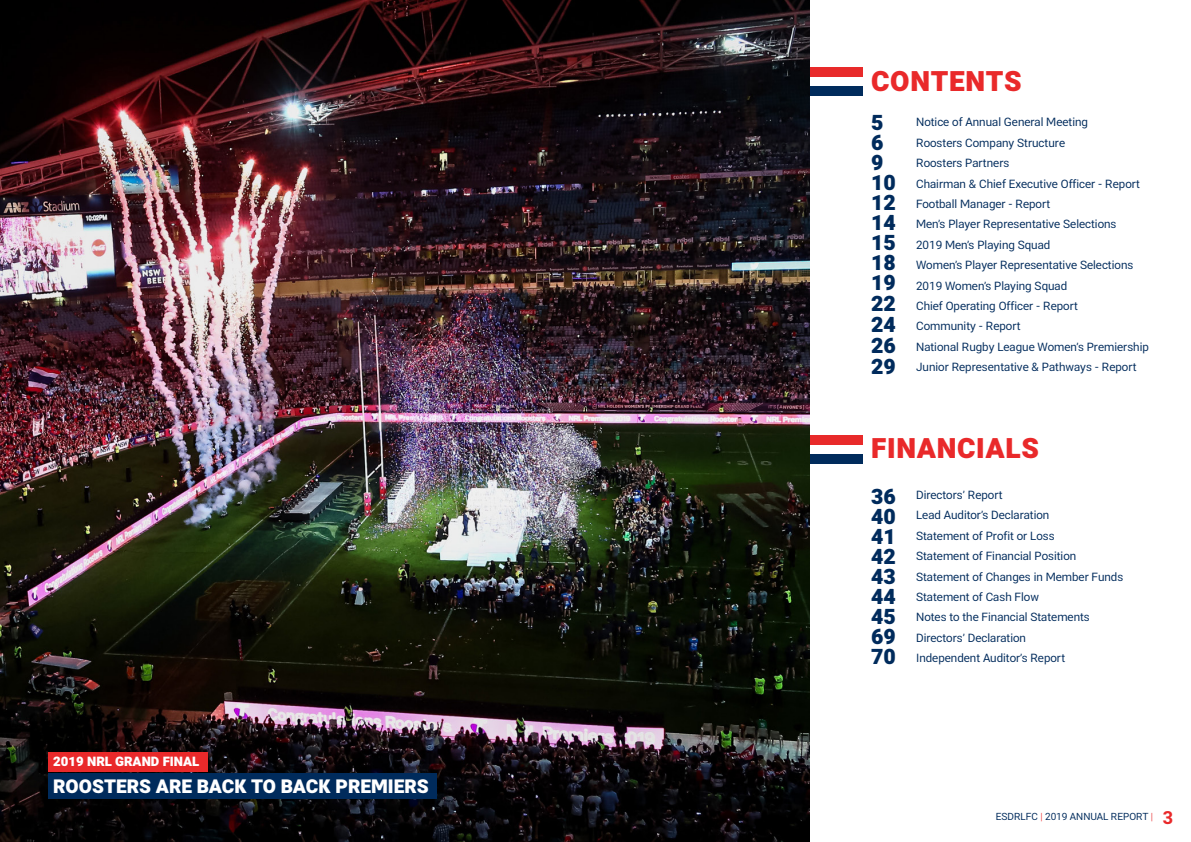
<style>
.page{position:relative;width:1191px;height:842px;background:#fff}
.page>*{position:absolute;margin:0;border:0;box-sizing:border-box;transform-origin:0 0}
.t1{font:900 28px "TP2";letter-spacing:.025em;color:#e9292a}
.t2{font:900 21.2px "TP2";color:#002b5c}
.t3{font:900 19.1px "TP2";color:#fff}
.t4{font:900 13.1px "TP2";color:#fff}
.t5{font:11.6px "TP2";color:#002b5c}
.t6{font:10px "TP2";color:#002b5c}
.s1{color:#e9292a}
.s2{font-weight:700;font-size:18px;color:#e9292a}
</style>
<div class="page">
<div style="left:809px;top:67px;width:53px;height:9px;background:#e82a2a"></div>
<div style="left:809px;top:86px;width:53px;height:10px;background:#002b5c"></div>
<div style="left:809px;top:435px;width:53px;height:9px;background:#e82a2a"></div>
<div style="left:809px;top:454px;width:53px;height:10px;background:#002b5c"></div>
<img style="left:0;top:0;width:809px;height:842px">
<div style="left:48px;top:752px;width:160px;height:19px;background:#e9292a"></div>
<div style="left:48px;top:773px;width:389px;height:26px;background:#002b5c"></div>
<p class="t4" style="left:53px;top:753px;width:147px">2019 NRL GRAND FINAL</p>
<p class="t3" style="left:53px;top:772px;width:377px">ROOSTERS ARE BACK TO BACK PREMIERS</p>
<p class="t1" style="left:871px;top:62px;width:152px">CONTENTS</p>
<p class="t2" style="left:871px;top:108px;width:14px">5</p>
<p class="t2" style="left:871px;top:128px;width:14px">6</p>
<p class="t2" style="left:871px;top:148px;width:14px">9</p>
<p class="t2" style="left:871px;top:168px;width:26px">10</p>
<p class="t2" style="left:871px;top:188px;width:26px">12</p>
<p class="t2" style="left:871px;top:208px;width:26px">14</p>
<p class="t2" style="left:871px;top:228px;width:26px">15</p>
<p class="t2" style="left:871px;top:248px;width:26px">18</p>
<p class="t2" style="left:871px;top:268px;width:26px">19</p>
<p class="t2" style="left:871px;top:288px;width:26px">22</p>
<p class="t2" style="left:871px;top:309px;width:26px">24</p>
<p class="t2" style="left:871px;top:330px;width:26px">26</p>
<p class="t2" style="left:871px;top:351px;width:26px">29</p>
<p class="t5" style="left:916px;top:114px;width:173px">Notice of Annual General Meeting</p>
<p class="t5" style="left:916px;top:135px;width:150px">Roosters Company Structure</p>
<p class="t5" style="left:916px;top:155px;width:95px">Roosters Partners</p>
<p class="t5" style="left:916px;top:175px;width:225px">Chairman &amp; Chief Executive Officer - Report</p>
<p class="t5" style="left:916px;top:196px;width:136px">Football Manager - Report</p>
<p class="t5" style="left:916px;top:216px;width:202px">Men’s Player Representative Selections</p>
<p class="t5" style="left:916px;top:237px;width:136px">2019 Men’s Playing Squad</p>
<p class="t5" style="left:916px;top:257px;width:219px">Women’s Player Representative Selections</p>
<p class="t5" style="left:916px;top:277px;width:153px">2019 Women’s Playing Squad</p>
<p class="t5" style="left:916px;top:298px;width:163px">Chief Operating Officer - Report</p>
<p class="t5" style="left:916px;top:318px;width:106px">Community - Report</p>
<p class="t5" style="left:916px;top:339px;width:234px">National Rugby League Women’s Premiership</p>
<p class="t5" style="left:916px;top:359px;width:222px">Junior Representative &amp; Pathways - Report</p>
<p class="t1" style="left:871px;top:429px;width:169px">FINANCIALS</p>
<p class="t2" style="left:871px;top:482px;width:26px">36</p>
<p class="t2" style="left:871px;top:502px;width:26px">40</p>
<p class="t2" style="left:871px;top:522px;width:26px">41</p>
<p class="t2" style="left:871px;top:542px;width:26px">42</p>
<p class="t2" style="left:871px;top:562px;width:26px">43</p>
<p class="t2" style="left:871px;top:582px;width:26px">44</p>
<p class="t2" style="left:871px;top:602px;width:26px">45</p>
<p class="t2" style="left:871px;top:622px;width:26px">69</p>
<p class="t2" style="left:871px;top:642px;width:26px">70</p>
<p class="t5" style="left:916px;top:487px;width:88px">Directors’ Report</p>
<p class="t5" style="left:916px;top:507px;width:135px">Lead Auditor’s Declaration</p>
<p class="t5" style="left:916px;top:528px;width:140px">Statement of Profit or Loss</p>
<p class="t5" style="left:916px;top:548px;width:162px">Statement of Financial Position</p>
<p class="t5" style="left:916px;top:568px;width:209px">Statement of Changes in Member Funds</p>
<p class="t5" style="left:916px;top:589px;width:124px">Statement of Cash Flow</p>
<p class="t5" style="left:916px;top:609px;width:175px">Notes to the Financial Statements</p>
<p class="t5" style="left:916px;top:630px;width:111px">Directors’ Declaration</p>
<p class="t5" style="left:916px;top:650px;width:151px">Independent Auditor’s Report</p>
<p class="t6" style="left:995px;top:809px;width:179px">ESDRLFC <span class="s1">|</span> 2019 ANNUAL REPORT <span class="s1">|</span> <span class="s2">3</span></p>
</div>
